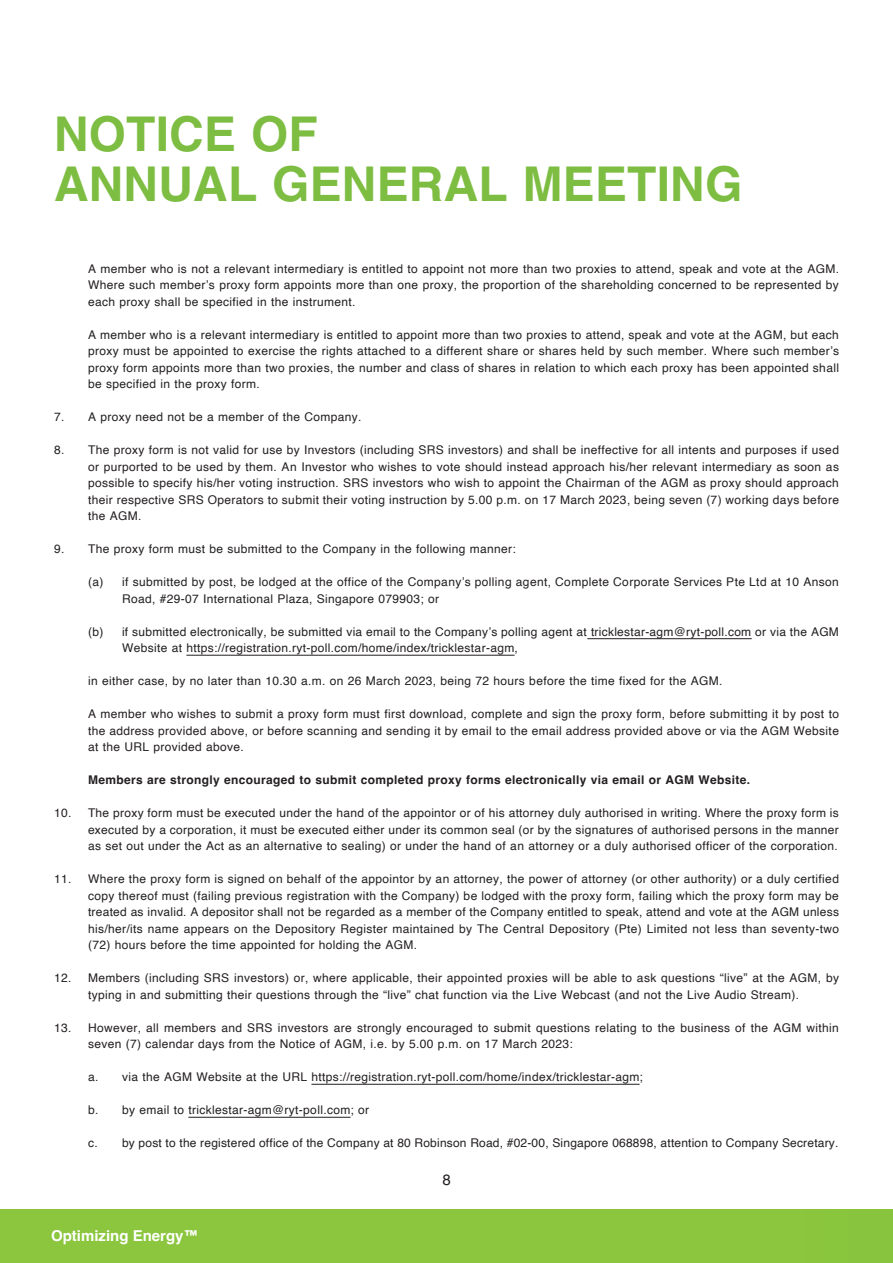
<style>
.page{position:relative;width:893px;height:1263px;background:#fff}
.page>*{position:absolute;margin:0;border:0;box-sizing:border-box;transform-origin:0 0}
.t1{font:700 48px/49.5px "Helvetica LT Std";letter-spacing:.005em;color:#7dbd41}
.t2{font:700 15px "Helvetica";color:#fff}
.t3{font:15px "Helvetica LT Std";color:#231f20}
._10_E_Notes_Text{font:12px/16.5px "Helvetica";letter-spacing:.03em;color:#231f20;text-align:justify}
._10_E_Notes_Text-2{font:700 12px "Helvetica";letter-spacing:.03em;color:#231f20}
</style>
<div class="page">
<div style="left:0;top:1209px;width:893px;height:54px;background:#8bc63e"></div>
<hr style="left:587px;top:638px;width:165px;height:1px;background:#231f20">
<hr style="left:186px;top:655px;width:329px;height:1px;background:#231f20">
<hr style="left:311px;top:1084px;width:329px;height:1px;background:#231f20">
<hr style="left:188px;top:1117px;width:163px;height:1px;background:#231f20">
<h1 class="t1" style="left:54px;top:109px;width:690px">NOTICE OF<br>ANNUAL GENERAL MEETING</h1>
<p class="_10_E_Notes_Text" style="left:88px;top:261px;width:752px">A member who is not a relevant intermediary is entitled to appoint not more than two proxies to attend, speak and vote at the AGM.<br>Where such member’s proxy form appoints more than one proxy, the proportion of the shareholding concerned to be represented by each proxy shall be specified in the instrument.</p>
<p class="_10_E_Notes_Text" style="left:88px;top:327px;width:752px">A member who is a relevant intermediary is entitled to appoint more than two proxies to attend, speak and vote at the AGM, but each proxy must be appointed to exercise the rights attached to a different share or shares held by such member. Where such member’s proxy form appoints more than two proxies, the number and class of shares in relation to which each proxy has been appointed shall be specified in the proxy form.</p>
<p class="_10_E_Notes_Text" style="left:54px;top:409px;width:309px">7. A proxy need not be a member of the Company.</p>
<p class="_10_E_Notes_Text" style="left:88px;top:442px;width:752px;text-indent:-34px">8. The proxy form is not valid for use by Investors (including SRS investors) and shall be ineffective for all intents and purposes if used or purported to be used by them. An Investor who wishes to vote should instead approach his/her relevant intermediary as soon as possible to specify his/her voting instruction. SRS investors who wish to appoint the Chairman of the AGM as proxy should approach their respective SRS Operators to submit their voting instruction by 5.00 p.m. on 17 March 2023, being seven (7) working days before the AGM.</p>
<p class="_10_E_Notes_Text" style="left:54px;top:541px;width:463px">9. The proxy form must be submitted to the Company in the following manner:</p>
<p class="_10_E_Notes_Text" style="left:122px;top:574px;width:718px;text-indent:-34px">(a) if submitted by post, be lodged at the office of the Company’s polling agent, Complete Corporate Services Pte Ltd at 10 Anson<br>Road, #29-07 International Plaza, Singapore 079903; or</p>
<p class="_10_E_Notes_Text" style="left:122px;top:624px;width:718px;text-indent:-34px">(b) if submitted electronically, be submitted via email to the Company’s polling agent at tricklestar-agm@ryt-poll.com or via the AGM<br>Website at https://registration.ryt-poll.com/home/index/tricklestar-agm,</p>
<p class="_10_E_Notes_Text" style="left:88px;top:673px;width:636px">in either case, by no later than 10.30 a.m. on 26 March 2023, being 72 hours before the time fixed for the AGM.</p>
<p class="_10_E_Notes_Text" style="left:88px;top:706px;width:752px">A member who wishes to submit a proxy form must first download, complete and sign the proxy form, before submitting it by post to the address provided above, or before scanning and sending it by email to the email address provided above or via the AGM Website at the URL provided above.</p>
<p class="_10_E_Notes_Text-2" style="left:88px;top:773px;width:664px">Members are strongly encouraged to submit completed proxy forms electronically via email or AGM Website.</p>
<p class="_10_E_Notes_Text" style="left:88px;top:805px;width:752px;text-indent:-34px">10. The proxy form must be executed under the hand of the appointor or of his attorney duly authorised in writing. Where the proxy form is executed by a corporation, it must be executed either under its common seal (or by the signatures of authorised persons in the manner as set out under the Act as an alternative to sealing) or under the hand of an attorney or a duly authorised officer of the corporation.</p>
<p class="_10_E_Notes_Text" style="left:88px;top:871px;width:752px;text-indent:-34px">11. Where the proxy form is signed on behalf of the appointor by an attorney, the power of attorney (or other authority) or a duly certified copy thereof must (failing previous registration with the Company) be lodged with the proxy form, failing which the proxy form may be treated as invalid. A depositor shall not be regarded as a member of the Company entitled to speak, attend and vote at the AGM unless his/her/its name appears on the Depository Register maintained by The Central Depository (Pte) Limited not less than seventy-two (72) hours before the time appointed for holding the AGM.</p>
<p class="_10_E_Notes_Text" style="left:54px;top:970px;width:786px;text-align:center">12. Members (including SRS investors) or, where applicable, their appointed proxies will be able to ask questions “live” at the AGM, by typing in and submitting their questions through the “live” chat function via the Live Webcast (and not the Live Audio Stream).</p>
<p class="_10_E_Notes_Text" style="left:88px;top:1020px;width:752px;text-indent:-34px">13. However, all members and SRS investors are strongly encouraged to submit questions relating to the business of the AGM within seven (7) calendar days from the Notice of AGM, i.e. by 5.00 p.m. on 17 March 2023:</p>
<p class="_10_E_Notes_Text" style="left:88px;top:1069px;width:556px">a. via the AGM Website at the URL https://registration.ryt-poll.com/home/index/tricklestar-agm;</p>
<p class="_10_E_Notes_Text" style="left:88px;top:1102px;width:283px">b. by email to tricklestar-agm@ryt-poll.com; or</p>
<p class="_10_E_Notes_Text" style="left:88px;top:1135px;width:752px">c. by post to the registered office of the Company at 80 Robinson Road, #02-00, Singapore 068898, attention to Company Secretary.</p>
<p class="t2" style="left:51px;top:1226px;width:149px">Optimizing Energy™</p>
<p class="t3" style="left:442px;top:1171px;width:10px">8</p>
</div>
